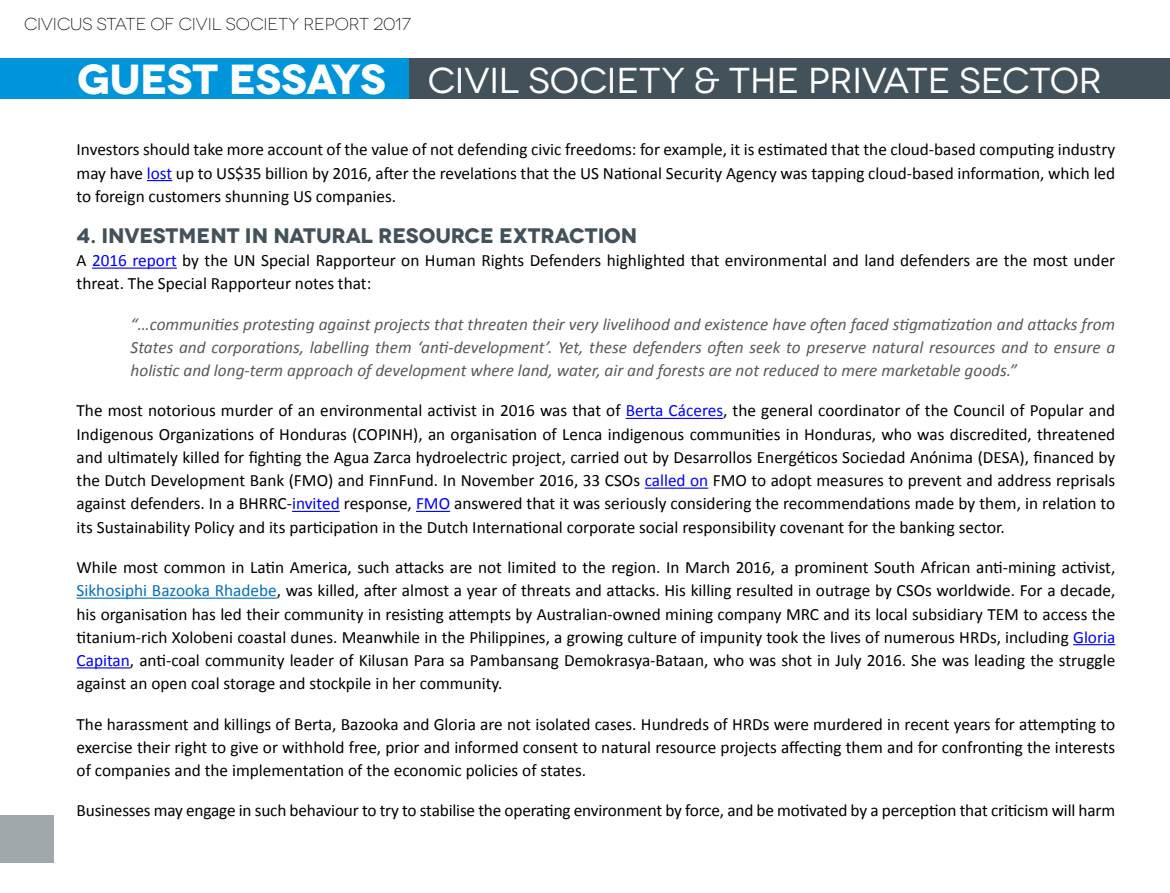
<style>
.page{position:relative;width:1170px;height:893px;background:#fff}
.page>*{position:absolute;margin:0;border:0;box-sizing:border-box;transform-origin:0 0}
.t1{font:36px "Novecentowide";color:#fff}
.t2{font:700 21px "Novecentowide";color:#43525a}
.t3{font:17.25px/23.2px "Calibri";color:#000;text-align:justify}
.t4{font:italic 17.25px/23.2px "Calibri";color:#58595b;text-align:justify}
.t5{font:300 17.25px "Novecentowide";letter-spacing:-.005em;color:#000}
.s1{font-weight:700;font-size:42px}
.s2{color:#00f}
.s3{color:#0070c0}
</style>
<div class="page">
<div style="left:400px;top:59px;width:769px;height:40px;background:#43525a"></div>
<div style="left:0;top:815px;width:54px;height:47px;background:#a1a8ac"></div>
<div style="left:0;top:59px;width:408px;height:40px;background:#0095da"></div>
<hr style="left:1169px;top:59px;width:1px;height:40px;background:#43525a">
<svg style="left:147px;top:180px;width:25px;height:1px"></svg>
<hr style="left:92px;top:268px;width:85px;height:1px;background:#00f">
<hr style="left:625px;top:418px;width:98px;height:1px;background:#00f">
<hr style="left:644px;top:488px;width:64px;height:1px;background:#00f">
<hr style="left:292px;top:511px;width:48px;height:1px;background:#00f">
<hr style="left:416px;top:511px;width:34px;height:1px;background:#00f">
<hr style="left:77px;top:598px;width:200px;height:1px;background:#0070c0">
<hr style="left:1072px;top:644px;width:43px;height:1px;background:#00f">
<hr style="left:77px;top:667px;width:53px;height:1px;background:#00f">
<p class="t5" style="left:24px;top:14px;width:388px">CIVICUS STATE OF CIVIL SOCIETY REPORT 2017</p>
<h1 class="t1" style="left:77px;top:59px;width:1026px"><span class="s1">GUEST ESSAYS</span> CIVIL SOCIETY &amp; THE PRIVATE SECTOR</h1>
<p class="t3" style="left:77px;top:138px;width:1040px">Investors should take more account of the value of not defending civic freedoms: for example, it is estimated that the cloud-based computing industry may have <span class="s2">lost</span> up to US$35 billion by 2016, after the revelations that the US National Security Agency was tapping cloud-based information, which led to foreign customers shunning US companies.</p>
<p class="t2" style="left:77px;top:222px;width:562px">4. INVESTMENT IN NATURAL RESOURCE EXTRACTION</p>
<p class="t3" style="left:77px;top:249px;width:1040px">A <span class="s2">2016 report</span> by the UN Special Rapporteur on Human Rights Defenders highlighted that environmental and land defenders are the most under threat. The Special Rapporteur notes that:</p>
<p class="t4" style="left:131px;top:312px;width:986px">“…communities protesting against projects that threaten their very livelihood and existence have often faced stigmatization and attacks from States and corporations, labelling them ‘anti-development’. Yet, these defenders often seek to preserve natural resources and to ensure a holistic and long-term approach of development where land, water, air and forests are not reduced to mere marketable goods.”</p>
<p class="t3" style="left:77px;top:399px;width:1040px">The most notorious murder of an environmental activist in 2016 was that of <span class="s2">Berta Cáceres</span>, the general coordinator of the Council of Popular and Indigenous Organizations of Honduras (COPINH), an organisation of Lenca indigenous communities in Honduras, who was discredited, threatened and ultimately killed for fighting the Agua Zarca hydroelectric project, carried out by Desarrollos Energéticos Sociedad Anónima (DESA), financed by the Dutch Development Bank (FMO) and FinnFund. In November 2016, 33 CSOs <span class="s2">called on</span> FMO to adopt measures to prevent and address reprisals against defenders. In a BHRRC-<span class="s2">invited</span> response, <span class="s2">FMO</span> answered that it was seriously considering the recommendations made by them, in relation to its Sustainability Policy and its participation in the Dutch International corporate social responsibility covenant for the banking sector.</p>
<p class="t3" style="left:77px;top:556px;width:1040px">While most common in Latin America, such attacks are not limited to the region. In March 2016, a prominent South African anti-mining activist, <span class="s3">Sikhosiphi Bazooka Rhadebe</span>, was killed, after almost a year of threats and attacks. His killing resulted in outrage by CSOs worldwide. For a decade, his organisation has led their community in resisting attempts by Australian-owned mining company MRC and its local subsidiary TEM to access the titanium-rich Xolobeni coastal dunes. Meanwhile in the Philippines, a growing culture of impunity took the lives of numerous HRDs, including <span class="s2">Gloria Capitan</span>, anti-coal community leader of Kilusan Para sa Pambansang Demokrasya-Bataan, who was shot in July 2016. She was leading the struggle against an open coal storage and stockpile in her community.</p>
<p class="t3" style="left:77px;top:712px;width:1040px">The harassment and killings of Berta, Bazooka and Gloria are not isolated cases. Hundreds of HRDs were murdered in recent years for attempting to exercise their right to give or withhold free, prior and informed consent to natural resource projects affecting them and for confronting the interests of companies and the implementation of the economic policies of states.</p>
<p class="t3" style="left:77px;top:799px;width:1039px">Businesses may engage in such behaviour to try to stabilise the operating environment by force, and be motivated by a perception that criticism will harm</p>
</div>
